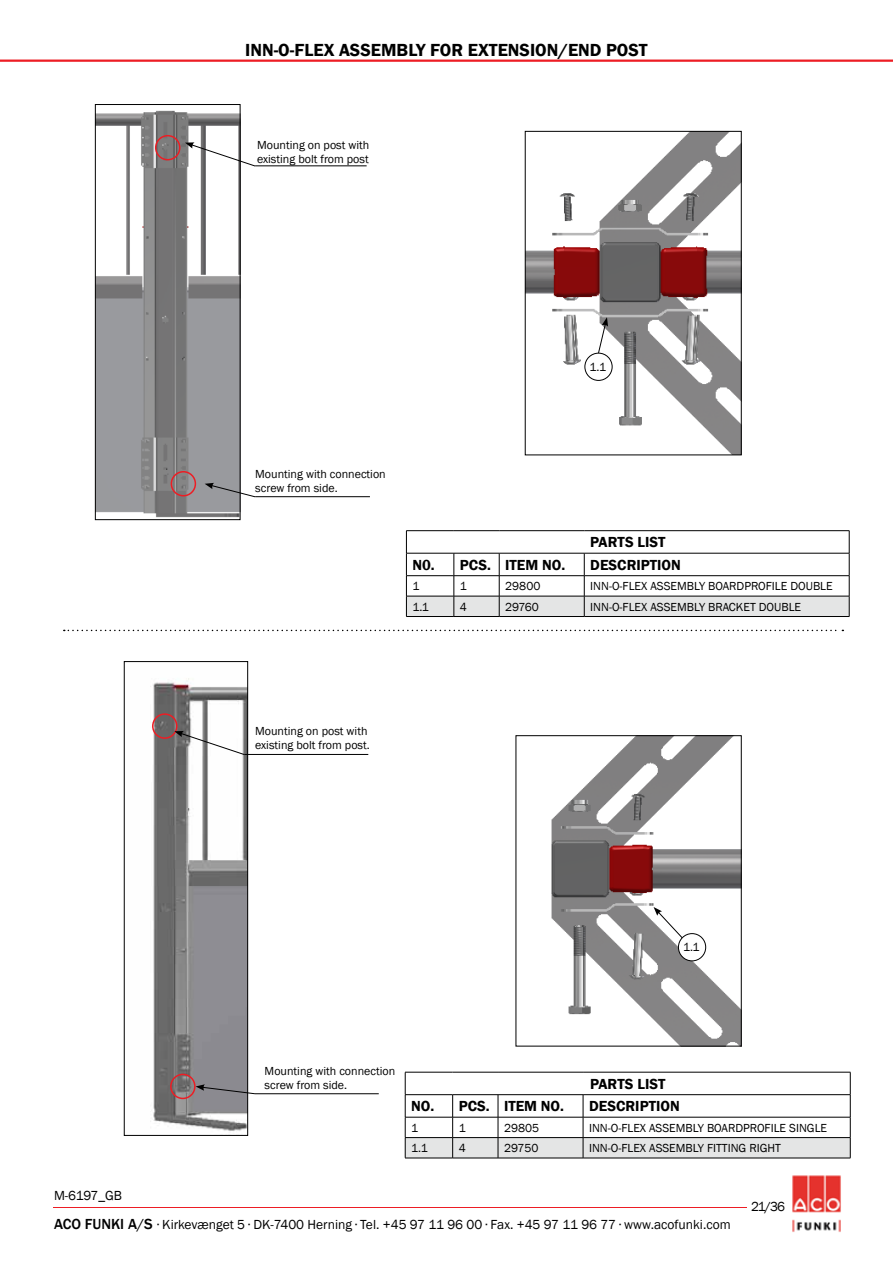
<style>
.page{position:relative;width:893px;height:1263px;background:#fff}
.page>*{position:absolute;margin:0;border:0;box-sizing:border-box;transform-origin:0 0}
.t1{font:600 18px "Franklin Gothic";color:#000}
.t2{font:600 15px "Franklin Gothic";color:#000}
.t3{font:13.5px "Franklin Gothic";color:#000}
.t4{font:12px/14.4px "Franklin Gothic";color:#000}
.s1{font-weight:500;font-size:15px}
</style>
<div class="page">
<hr style="left:0;top:60px;width:893px;height:2px;background:#ed1d24">
<img style="left:792px;top:1175px;width:49px;height:57px">
<hr style="left:53px;top:1207px;width:693px;height:1px;background:#ed1d24">
<img style="left:150px;top:678px;width:96px;height:453px">
<div style="left:124px;top:661px;width:124px;height:474px;border:1px solid #000"></div>
<img style="left:97px;top:110px;width:141px;height:408px">
<div style="left:95px;top:104px;width:145px;height:416px;border:1px solid #000"></div>
<svg style="left:64px;top:630px;width:779px;height:1px"></svg>
<img style="left:551px;top:737px;width:188px;height:307px">
<img style="left:527px;top:133px;width:212px;height:320px">
<div style="left:585px;top:353px;width:27px;height:27px;background:#fff;border-radius:50%"></div>
<div style="left:585px;top:353px;width:27px;height:28px;border:1px solid #000;border-radius:50%"></div>
<div style="left:678px;top:933px;width:28px;height:28px;background:#fff;border-radius:50%"></div>
<div style="left:678px;top:933px;width:28px;height:28px;border:1px solid #000;border-radius:50%"></div>
<svg style="left:654px;top:907px;width:29px;height:31px"></svg>
<svg style="left:598px;top:317px;width:10px;height:36px"></svg>
<div style="left:171px;top:471px;width:25px;height:25px;border:2px solid #ed1d24;border-radius:50%"></div>
<div style="left:152px;top:713px;width:26px;height:26px;border:2px solid #ed1d24;border-radius:50%"></div>
<div style="left:170px;top:1074px;width:26px;height:25px;border:2px solid #ed1d24;border-radius:50%"></div>
<div style="left:155px;top:135px;width:25px;height:25px;border:2px solid #ed1d24;border-radius:50%"></div>
<hr style="left:255px;top:496px;width:115px;height:1px;background:#000">
<hr style="left:255px;top:166px;width:112px;height:1px;background:#000">
<svg style="left:185px;top:142px;width:71px;height:24px"></svg>
<svg style="left:205px;top:483px;width:51px;height:14px"></svg>
<hr style="left:244px;top:754px;width:124px;height:1px;background:#000">
<svg style="left:174px;top:731px;width:71px;height:24px"></svg>
<hr style="left:255px;top:1093px;width:124px;height:1px;background:#000">
<svg style="left:196px;top:1084px;width:59px;height:10px"></svg>
<hr style="left:406px;top:530px;width:48px;height:1px;background:#000">
<hr style="left:454px;top:530px;width:45px;height:1px;background:#000">
<hr style="left:499px;top:530px;width:85px;height:1px;background:#000">
<hr style="left:584px;top:530px;width:265px;height:1px;background:#000">
<svg style="left:406px;top:531px;width:444px;height:85px"></svg>
<hr style="left:406px;top:616px;width:48px;height:1px;background:#000">
<hr style="left:454px;top:616px;width:45px;height:1px;background:#000">
<hr style="left:499px;top:616px;width:85px;height:1px;background:#000">
<hr style="left:584px;top:616px;width:265px;height:1px;background:#000">
<svg style="left:405px;top:1072px;width:446px;height:86px"></svg>
<hr style="left:405px;top:1158px;width:48px;height:1px;background:#000">
<hr style="left:453px;top:1158px;width:45px;height:1px;background:#000">
<hr style="left:498px;top:1158px;width:85px;height:1px;background:#000">
<hr style="left:583px;top:1158px;width:267px;height:1px;background:#000">
<h1 class="t1" style="left:245px;top:39px;width:404px">INN-O-FLEX ASSEMBLY FOR EXTENSION/END POST</h1>
<p class="t3" style="left:54px;top:1187px;width:70px">M-6197_GB</p>
<p class="t4" style="left:257px;top:138px;width:114px">Mounting on post with existing bolt from post</p>
<p class="t4" style="left:590px;top:360px;width:18px">1.1</p>
<p class="t4" style="left:255px;top:467px;width:132px">Mounting with connection screw from side.</p>
<p class="t2" style="left:590px;top:533px;width:77px">PARTS LIST</p>
<p class="t2" style="left:412px;top:555px;width:154px">N0. PCS. ITEM NO.</p>
<p class="t2" style="left:590px;top:555px;width:92px">DESCRIPTION</p>
<p class="t4" style="left:412px;top:579px;width:9px">1</p>
<p class="t4" style="left:460px;top:579px;width:9px">1</p>
<p class="t4" style="left:505px;top:579px;width:37px">29800</p>
<p class="t4" style="left:590px;top:579px;width:244px">INN-O-FLEX ASSEMBLY BOARDPROFILE DOUBLE</p>
<p class="t4" style="left:412px;top:599px;width:18px">1.1</p>
<p class="t4" style="left:460px;top:599px;width:9px">4</p>
<p class="t4" style="left:505px;top:599px;width:35px">29760</p>
<p class="t4" style="left:590px;top:599px;width:212px">INN-O-FLEX ASSEMBLY BRACKET DOUBLE</p>
<p class="t4" style="left:255px;top:723px;width:116px">Mounting on post with existing bolt from post.</p>
<p class="t4" style="left:683px;top:940px;width:18px">1.1</p>
<p class="t4" style="left:265px;top:1064px;width:132px">Mounting with connection screw from side.</p>
<p class="t2" style="left:590px;top:1074px;width:77px">PARTS LIST</p>
<p class="t2" style="left:411px;top:1097px;width:154px">NO. PCS. ITEM NO.</p>
<p class="t2" style="left:589px;top:1097px;width:92px">DESCRIPTION</p>
<p class="t4" style="left:411px;top:1121px;width:9px">1</p>
<p class="t4" style="left:459px;top:1121px;width:9px">1</p>
<p class="t4" style="left:504px;top:1121px;width:37px">29805</p>
<p class="t4" style="left:589px;top:1121px;width:240px">INN-O-FLEX ASSEMBLY BOARDPROFILE SINGLE</p>
<p class="t4" style="left:411px;top:1141px;width:18px">1.1</p>
<p class="t4" style="left:459px;top:1141px;width:9px">4</p>
<p class="t4" style="left:504px;top:1141px;width:36px">29750</p>
<p class="t4" style="left:589px;top:1141px;width:193px">INN-O-FLEX ASSEMBLY FITTING RIGHT</p>
<p class="t3" style="left:751px;top:1198px;width:36px">21/36</p>
<p class="t3" style="left:54px;top:1216px;width:678px"><span class="s1">ACO FUNKI A/S</span> ∙ Kirkevænget 5 ∙ DK-7400 Herning ∙ Tel. +45 97 11 96 00 ∙ Fax. +45 97 11 96 77 ∙ www.acofunki.com</p>
</div>
